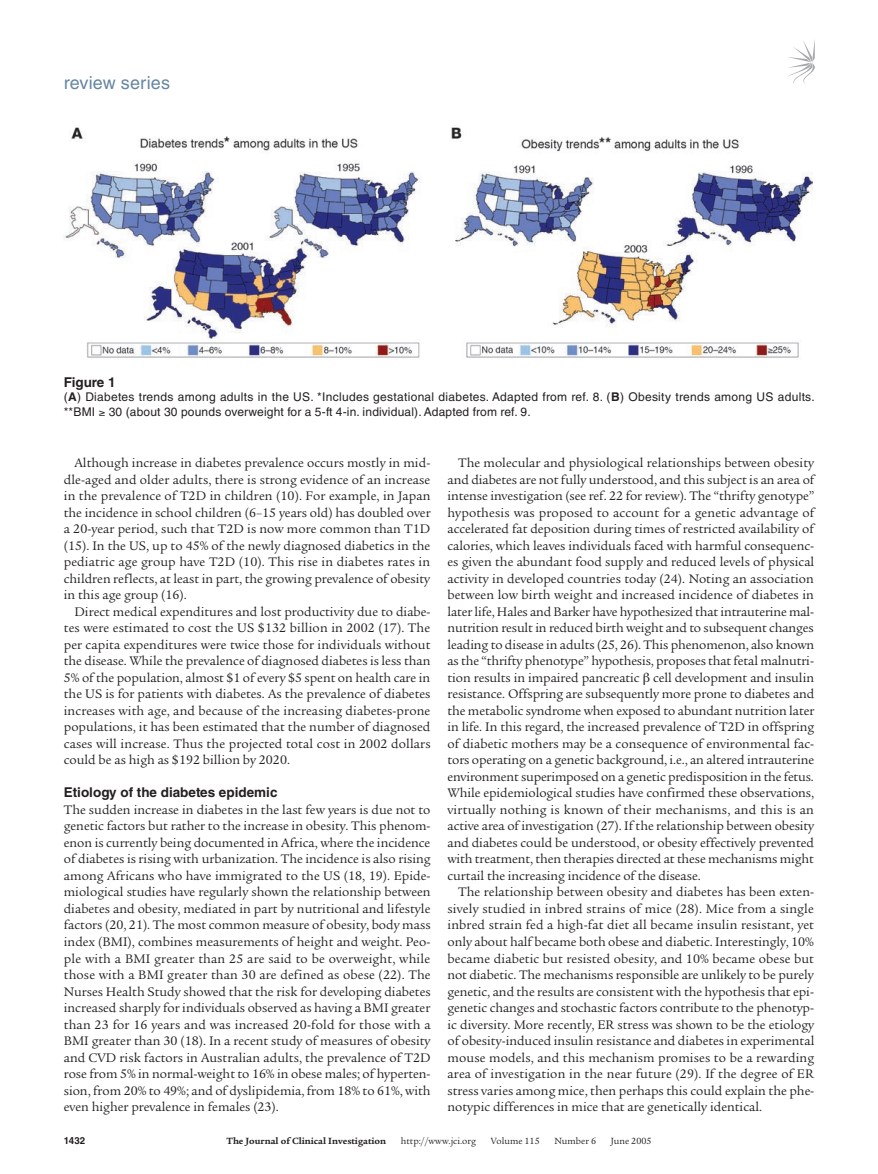
<style>
.page{position:relative;width:878px;height:1174px;background:#fff}
.page>*{position:absolute;margin:0;border:0;box-sizing:border-box;transform-origin:0 0}
.t1{font:18px "Helvetica LT Std";letter-spacing:.01em;color:#6686a1}
.t2{font:13.5px/16.5px "Legacy Serif Std";color:#231f20;text-align:justify}
.t3{font:700 13.5px "Helvetica LT Std";color:#231f20}
.t4{font:12px/14.7px "Helvetica LT Std";letter-spacing:.025em;color:#231f20}
.t5{font:9.75px "Legacy Serif Std";color:#231f20}
.t6{font:700 9.75px "Legacy Serif Std";color:#231f20}
.t7{font:700 9.75px "Helvetica LT Std";color:#231f20}
.s1{font-weight:700}
</style>
<div class="page">
<svg style="left:788px;top:41px;width:26px;height:43px"></svg>
<img style="left:64px;top:127px;width:748px;height:231px">
<h1 class="t1" style="left:64px;top:72px;width:108px">review series</h1>
<p class="t3" style="left:64px;top:374px;width:53px">Figure 1</p>
<p class="t4" style="left:64px;top:390px;width:752px">(<span class="s1">A</span>) Diabetes trends among adults in the US. *Includes gestational diabetes. Adapted from ref. 8. (<span class="s1">B</span>) Obesity trends among US adults. **BMI ≥ 30 (about 30 pounds overweight for a 5-ft 4-in. individual). Adapted from ref. 9.</p>
<p class="t2" style="left:64px;top:455px;width:368px;text-indent:11px">Although increase in diabetes prevalence occurs mostly in mid&shy;dle-aged and older adults, there is strong evidence of an increase in the prevalence of T2D in children (10). For example, in Japan the incidence in school children (6–15 years old) has doubled over a 20-year period, such that T2D is now more common than T1D (15). In the US, up to 45% of the newly diagnosed diabetics in the pediatric age group have T2D (10). This rise in diabetes rates in children reflects, at least in part, the growing prevalence of obesity in this age group (16).</p>
<p class="t2" style="left:64px;top:603px;width:368px;text-indent:11px">Direct medical expenditures and lost productivity due to diabe&shy;tes were estimated to cost the US $132 billion in 2002 (17). The per capita expenditures were twice those for individuals without the disease. While the prevalence of diagnosed diabetes is less than 5% of the population, almost $1 of every $5 spent on health care in the US is for patients with diabetes. As the prevalence of diabetes increases with age, and because of the increasing diabetes-prone populations, it has been estimated that the number of diagnosed cases will increase. Thus the projected total cost in 2002 dollars could be as high as $192 billion by 2020.</p>
<p class="t3" style="left:64px;top:784px;width:215px">Etiology of the diabetes epidemic</p>
<p class="t2" style="left:64px;top:801px;width:368px">The sudden increase in diabetes in the last few years is due not to genetic factors but rather to the increase in obesity. This phenom&shy;enon is currently being documented in Africa, where the incidence of diabetes is rising with urbanization. The incidence is also rising among Africans who have immigrated to the US (18, 19). Epide&shy;miological studies have regularly shown the relationship between diabetes and obesity, mediated in part by nutritional and lifestyle factors (20, 21). The most common measure of obesity, body mass index (BMI), combines measurements of height and weight. Peo&shy;ple with a BMI greater than 25 are said to be overweight, while those with a BMI greater than 30 are defined as obese (22). The Nurses Health Study showed that the risk for developing diabetes increased sharply for individuals observed as having a BMI greater than 23 for 16 years and was increased 20-fold for those with a BMI greater than 30 (18). In a recent study of measures of obesity and CVD risk factors in Australian adults, the prevalence of T2D rose from 5% in normal-weight to 16% in obese males; of hyperten&shy;sion, from 20% to 49%; and of dyslipidemia, from 18% to 61%, with even higher prevalence in females (23).</p>
<p class="t2" style="left:447px;top:455px;width:368px;text-indent:11px">The molecular and physiological relationships between obesity and diabetes are not fully understood, and this subject is an area of intense investigation (see ref. 22 for review). The “thrifty genotype” hypothesis was proposed to account for a genetic advantage of accelerated fat deposition during times of restricted availability of calories, which leaves individuals faced with harmful consequenc&shy;es given the abundant food supply and reduced levels of physical activity in developed countries today (24). Noting an association between low birth weight and increased incidence of diabetes in later life, Hales and Barker have hypothesized that intrauterine mal&shy;nutrition result in reduced birth weight and to subsequent changes leading to disease in adults (25, 26). This phenomenon, also known as the “thrifty phenotype” hypothesis, proposes that fetal malnutri&shy;tion results in impaired pancreatic cell development and insulin resistance. Offspring are subsequently more prone to diabetes and the metabolic syndrome when exposed to abundant nutrition later in life. In this regard, the increased prevalence of T2D in offspring of diabetic mothers may be a consequence of environmental fac&shy;tors operating on a genetic background, i.e., an altered intrauterine environment superimposed on a genetic predisposition in the fetus.<br>While epidemiological studies have confirmed these observations, virtually nothing is known of their mechanisms, and this is an active area of investigation (27). If the relationship between obesity and diabetes could be understood, or obesity effectively prevented with treatment, then therapies directed at these mechanisms might curtail the increasing incidence of the disease.</p>
<p class="t2" style="left:447px;top:884px;width:368px;text-indent:11px">The relationship between obesity and diabetes has been exten&shy;sively studied in inbred strains of mice (28). Mice from a single inbred strain fed a high-fat diet all became insulin resistant, yet only about half became both obese and diabetic. Interestingly, 10% became diabetic but resisted obesity, and 10% became obese but not diabetic. The mechanisms responsible are unlikely to be purely genetic, and the results are consistent with the hypothesis that epi&shy;genetic changes and stochastic factors contribute to the phenotyp&shy;ic diversity. More recently, ER stress was shown to be the etiology of obesity-induced insulin resistance and diabetes in experimental mouse models, and this mechanism promises to be a rewarding area of investigation in the near future (29). If the degree of ER stress varies among mice, then perhaps this could explain the phe&shy;notypic differences in mice that are genetically identical.</p>
<p class="t7" style="left:64px;top:1134px;width:23px">1432</p>
<p class="t6" style="left:226px;top:1135px;width:161px">The Journal of Clinical Investigation</p>
<p class="t5" style="left:401px;top:1135px;width:77px">http://www.jci.org</p>
<p class="t5" style="left:491px;top:1135px;width:50px">Volume 115</p>
<p class="t5" style="left:554px;top:1135px;width:43px">Number 6</p>
<p class="t5" style="left:610px;top:1135px;width:42px">June 2005</p>
</div>
